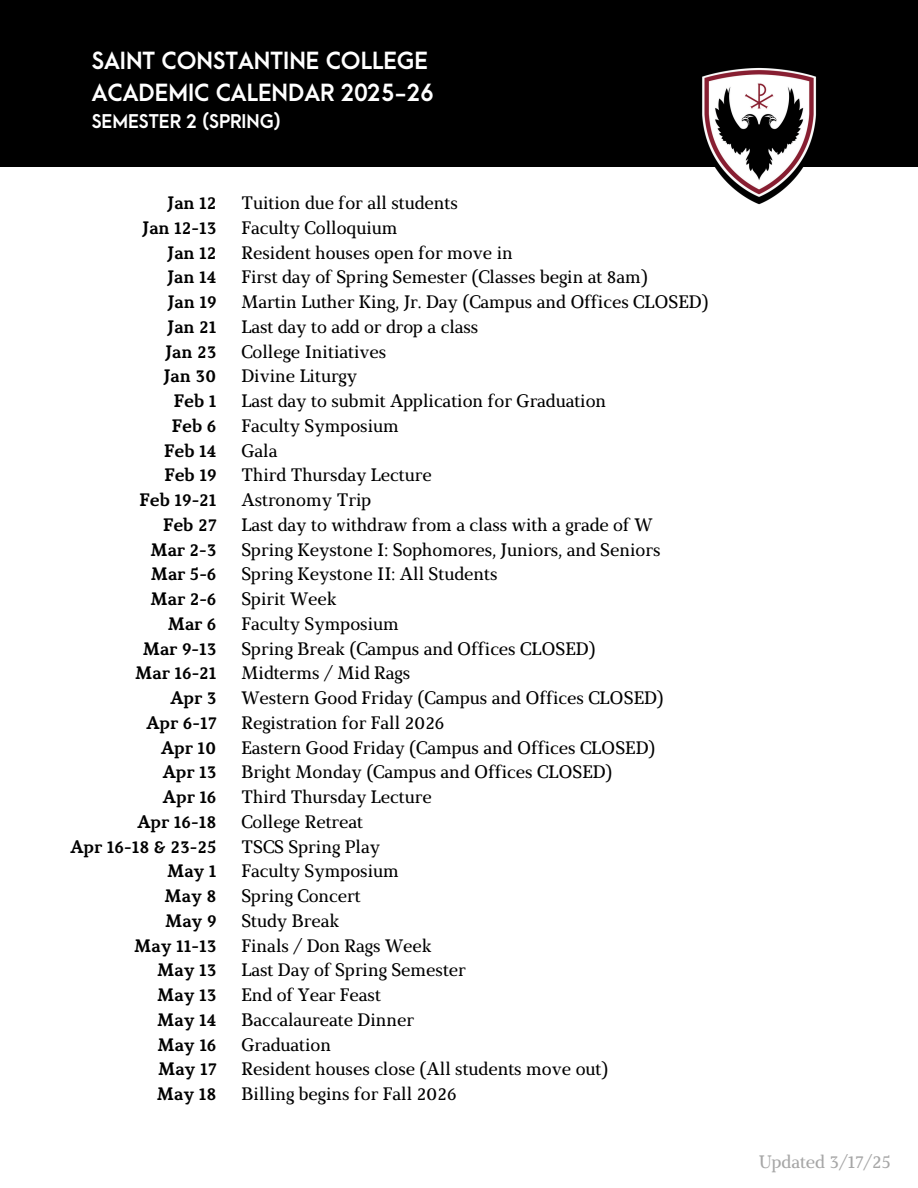
<style>
.page{position:relative;width:918px;height:1188px;background:#fff}
.page>*{position:absolute;margin:0;border:0;box-sizing:border-box;transform-origin:0 0}
.t1{font:700 22.5px/31.5px "Arca Majora 3";color:#fff}
.t2{font:18px "Marta";color:#000}
.t3{font:700 18px/24.8px "Marta";color:#000;text-align:right}
.t4{font:700 18px "Arca Majora 3";color:#fff}
.t5{font:18px "Marta";color:#a6a6a6}
</style>
<div class="page">
<div style="left:0;top:0;width:918px;height:167px;background:#000"></div>
<img style="left:702px;top:67px;width:115px;height:138px">
<p class="t1" style="left:92px;top:46px;width:344px">SAINT CONSTANTINE COLLEGE<br>ACADEMIC CALENDAR 2025-26</p>
<p class="t4" style="left:92px;top:111px;width:191px">SEMESTER 2 (SPRING)</p>
<p class="t3" style="left:70px;top:192px;width:148px">Jan 12<br>Jan 12-13<br>Jan 12<br>Jan 14<br>Jan 19<br>Jan 21<br>Jan 23<br>Jan 30<br>Feb 1<br>Feb 6<br>Feb 14<br>Feb 19<br>Feb 19-21<br>Feb 27<br>Mar 2-3<br>Mar 5-6<br>Mar 2-6<br>Mar 6<br>Mar 9-13<br>Mar 16-21<br>Apr 3<br>Apr 6-17<br>Apr 10<br>Apr 13<br>Apr 16<br>Apr 16-18<br>Apr 16-18 &amp; 23-25<br>May 1<br>May 8<br>May 9<br>May 11-13<br>May 13<br>May 13<br>May 14<br>May 16<br>May 17<br>May 18</p>
<p class="t2" style="left:241px;top:196px;width:218px">Tuition due for all students</p>
<h2 class="t2" style="left:241px;top:220px;width:158px">Faculty Colloquium</h2>
<p class="t2" style="left:241px;top:245px;width:273px">Resident houses open for move in</p>
<p class="t2" style="left:241px;top:270px;width:408px">First day of Spring Semester (Classes begin at 8am)</p>
<p class="t2" style="left:241px;top:295px;width:469px">Martin Luther King, Jr. Day (Campus and Offices CLOSED)</p>
<p class="t2" style="left:241px;top:319px;width:239px">Last day to add or drop a class</p>
<p class="t2" style="left:241px;top:344px;width:146px">College Initiatives</p>
<p class="t2" style="left:241px;top:369px;width:117px">Divine Liturgy</p>
<p class="t2" style="left:241px;top:394px;width:366px">Last day to submit Application for Graduation</p>
<p class="t2" style="left:241px;top:418px;width:159px">Faculty Symposium</p>
<p class="t2" style="left:241px;top:443px;width:38px">Gala</p>
<p class="t2" style="left:241px;top:468px;width:192px">Third Thursday Lecture</p>
<p class="t2" style="left:241px;top:493px;width:131px">Astronomy Trip</p>
<p class="t2" style="left:241px;top:517px;width:413px">Last day to withdraw from a class with a grade of W</p>
<p class="t2" style="left:241px;top:542px;width:421px">Spring Keystone I: Sophomores, Juniors, and Seniors</p>
<p class="t2" style="left:241px;top:567px;width:258px">Spring Keystone II: All Students</p>
<p class="t2" style="left:241px;top:592px;width:97px">Spirit Week</p>
<p class="t2" style="left:241px;top:616px;width:159px">Faculty Symposium</p>
<p class="t2" style="left:241px;top:641px;width:356px">Spring Break (Campus and Offices CLOSED)</p>
<p class="t2" style="left:241px;top:666px;width:170px">Midterms / Mid Rags</p>
<p class="t2" style="left:241px;top:691px;width:424px">Western Good Friday (Campus and Offices CLOSED)</p>
<p class="t2" style="left:241px;top:715px;width:205px">Registration for Fall 2026</p>
<p class="t2" style="left:241px;top:740px;width:416px">Eastern Good Friday (Campus and Offices CLOSED)</p>
<p class="t2" style="left:241px;top:765px;width:373px">Bright Monday (Campus and Offices CLOSED)</p>
<p class="t2" style="left:241px;top:790px;width:192px">Third Thursday Lecture</p>
<p class="t2" style="left:241px;top:814px;width:123px">College Retreat</p>
<p class="t2" style="left:241px;top:839px;width:140px">TSCS Spring Play</p>
<p class="t2" style="left:241px;top:864px;width:159px">Faculty Symposium</p>
<p class="t2" style="left:241px;top:889px;width:121px">Spring Concert</p>
<p class="t2" style="left:241px;top:913px;width:99px">Study Break</p>
<p class="t2" style="left:241px;top:938px;width:192px">Finals / Don Rags Week</p>
<p class="t2" style="left:241px;top:963px;width:226px">Last Day of Spring Semester</p>
<p class="t2" style="left:241px;top:988px;width:141px">End of Year Feast</p>
<p class="t2" style="left:241px;top:1012px;width:174px">Baccalaureate Dinner</p>
<p class="t2" style="left:241px;top:1037px;width:91px">Graduation</p>
<p class="t2" style="left:241px;top:1062px;width:368px">Resident houses close (All students move out)</p>
<p class="t2" style="left:241px;top:1087px;width:217px">Billing begins for Fall 2026</p>
<h1 class="t5" style="left:759px;top:1155px;width:134px">Updated 3/17/25</h1>
</div>
